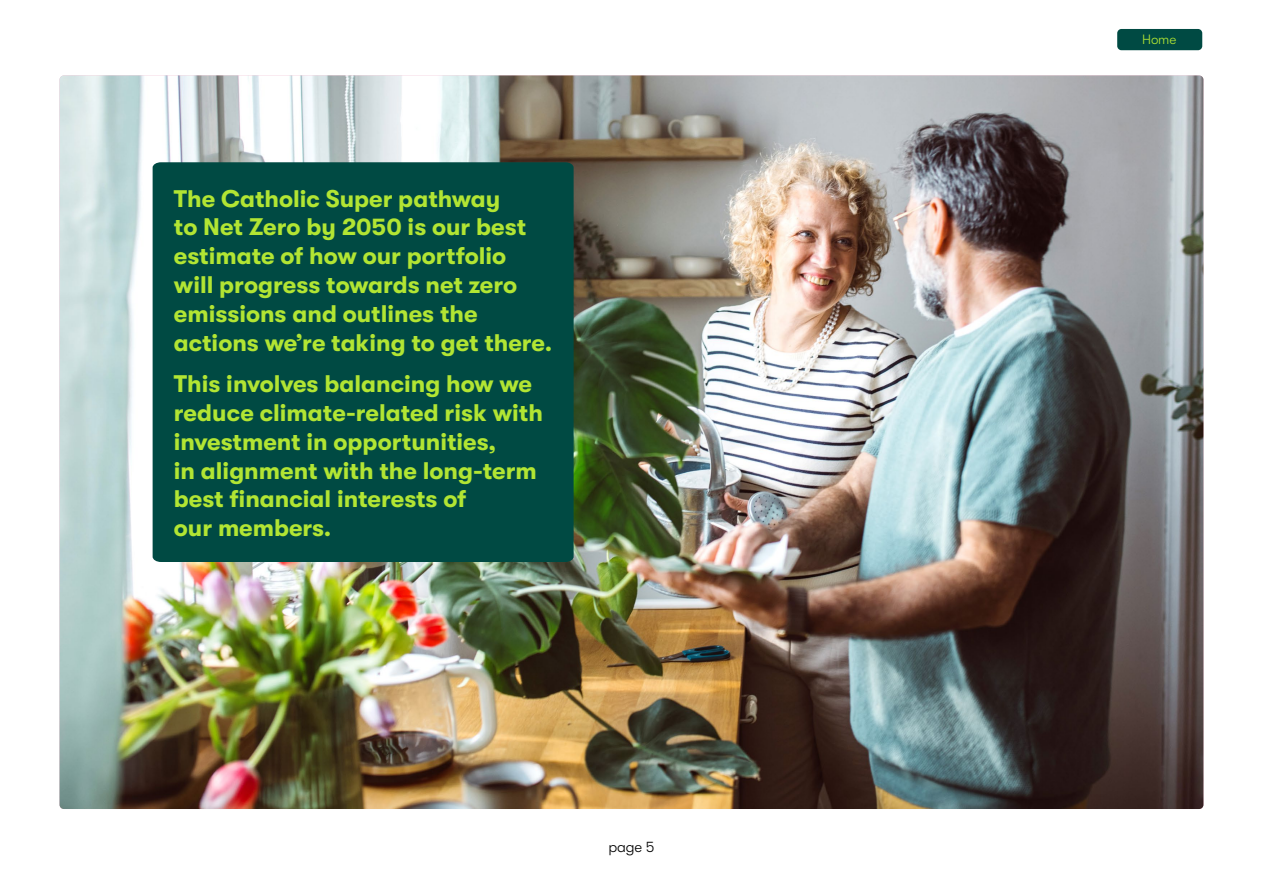
<style>
.page{position:relative;width:1263px;height:893px;background:#fff}
.page>*{position:absolute;margin:0;border:0;box-sizing:border-box;transform-origin:0 0}
.t1{font:700 24px/28.8px "GT Walsheim";color:#b2e533}
.t2{font:300 15px "GT Walsheim";color:#000}
.t3{font:300 13.5px "GT Walsheim";color:#b2e533}
</style>
<div class="page">
<img style="left:60px;top:75px;width:1143px;height:734px">
<div style="left:1117px;top:29px;width:85px;height:21px;background:#004a43;border-radius:4px"></div>
<div style="left:153px;top:162px;width:421px;height:400px;background:#004a43"></div>
<p class="t1" style="left:174px;top:184px;width:380px">The Catholic Super pathway<br>to Net Zero by 2050 is our best estimate of how our portfolio<br>will progress towards net zero emissions and outlines the actions we’re taking to get there.</p>
<p class="t1" style="left:174px;top:369px;width:371px">This involves balancing how we reduce climate-related risk with investment in opportunities,<br>in alignment with the long-term best financial interests of<br>our members.</p>
<p class="t2" style="left:608px;top:839px;width:47px">page 5</p>
<p class="t3" style="left:1142px;top:32px;width:36px">Home</p>
</div>
